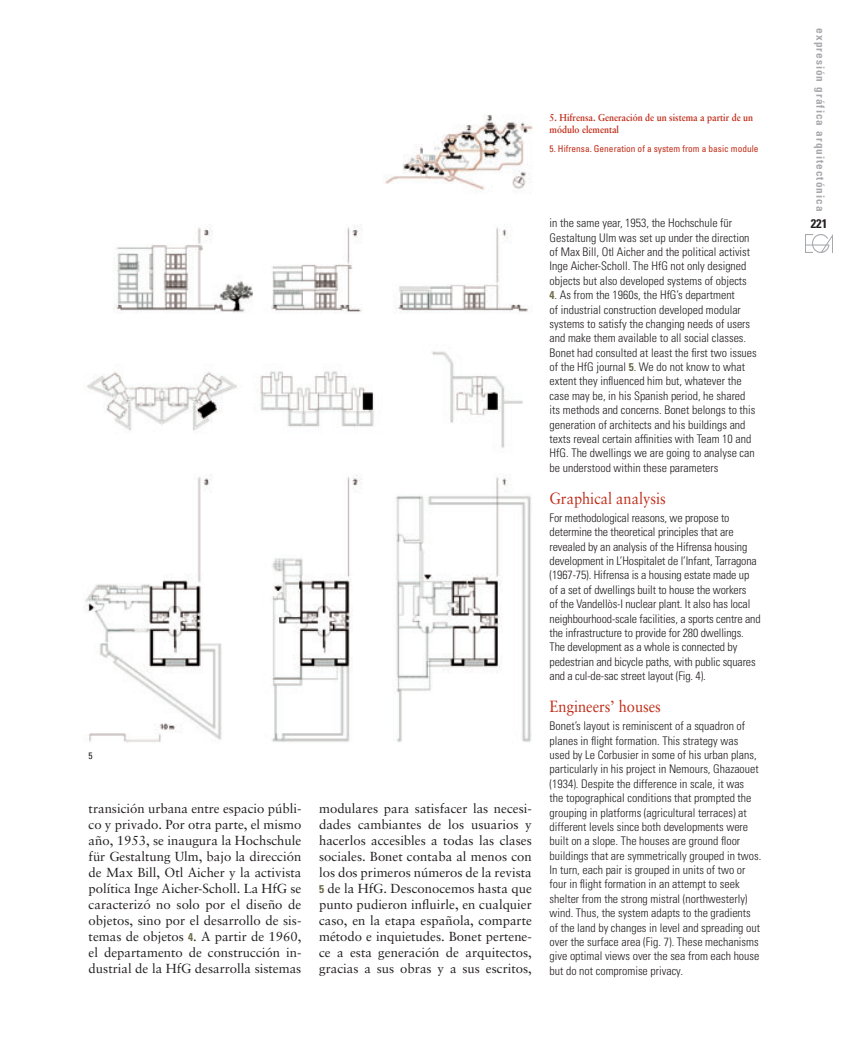
<style>
.page{position:relative;width:851px;height:1063px;background:#fff}
.page>*{position:absolute;margin:0;border:0;box-sizing:border-box;transform-origin:0 0}
.TITULAR_1_INGLES{font:16.25px "Sabon";color:#c02d19;scale:.9 1}
.t1{font:13.12px/16px "Sabon";color:#231f20;text-align:justify}
.t2{font:700 condensed 12.5px "Univers";color:#231f20}
.t3{font:300 condensed 11.88px/14.4px "Univers";color:#231f20}
.t4{font:700 condensed 11.25px "Univers";letter-spacing:.09em;color:#a8a9ad}
.t5{font:700 10px/11.9px "Sabon";color:#c02d19;scale:.9 1}
.t6{font:condensed 9.38px "Univers";color:#c02d19}
.PIES_DE_FOTO_INGLES{font:condensed 9.38px "Univers";color:#231f20}
.s1{font-family:"Univers";font-weight:700;font-stretch:condensed;font-size:11.25px;color:#6d6a4a}
.s2{font-weight:700;font-size:11.25px;color:#6d6a4a}
</style>
<div class="page">
<img style="left:805px;top:235px;width:27px;height:17px">
<img style="left:85px;top:114px;width:448px;height:629px">
<p class="t5" style="left:549px;top:111px;width:228px">5. Hifrensa. Generación de un sistema a partir de un módulo elemental</p>
<p class="t6" style="left:549px;top:143px;width:210px">5. Hifrensa. Generation of a system from a basic module</p>
<p class="PIES_DE_FOTO_INGLES" style="left:89px;top:749px;width:6px">5</p>
<p class="t1" style="left:89px;top:800px;width:214px">transición urbana entre espacio públi&shy;co y privado. Por otra parte, el mismo año, 1953, se inaugura la Hochschule für Gestaltung Ulm, bajo la dirección de Max Bill, Otl Aicher y la activista política Inge Aicher-Scholl. La HfG se caracterizó no solo por el diseño de objetos, sino por el desarrollo de sis&shy;temas de objetos <span class="s1">4</span>. A partir de 1960, el departamento de construcción in&shy;dustrial de la HfG desarrolla sistemas</p>
<p class="t1" style="left:319px;top:800px;width:214px">modulares para satisfacer las necesi&shy;dades cambiantes de los usuarios y hacerlos accesibles a todas las clases sociales. Bonet contaba al menos con los dos primeros números de la revista <span class="s1">5</span> de la HfG. Desconocemos hasta que punto pudieron influirle, en cualquier caso, en la etapa española, comparte método e inquietudes. Bonet pertene&shy;ce a esta generación de arquitectos, gracias a sus obras y a sus escritos,</p>
<p class="t3" style="left:549px;top:216px;width:202px">in the same year, 1953, the Hochschule für Gestaltung Ulm was set up under the direction of Max Bill, Otl Aicher and the political activist Inge Aicher-Scholl. The HfG not only designed objects but also developed systems of objects</p>
<p class="t3" style="left:549px;top:288px;width:209px"><span class="s2">4</span>. As from the 1960s, the HfG’s department<br>of industrial construction developed modular systems to satisfy the changing needs of users and make them available to all social classes.<br>Bonet had consulted at least the first two issues of the HfG journal <span class="s2">5</span>. We do not know to what extent they influenced him but, whatever the case may be, in his Spanish period, he shared its methods and concerns. Bonet belongs to this generation of architects and his buildings and texts reveal certain affinities with Team 10 and HfG. The dwellings we are going to analyse can be understood within these parameters</p>
<p class="TITULAR_1_INGLES" style="left:549px;top:489px;width:131px">Graphical analysis</p>
<p class="t3" style="left:549px;top:511px;width:212px">For methodological reasons, we propose to determine the theoretical principles that are revealed by an analysis of the Hifrensa housing development in L’Hospitalet de l’Infant, Tarragona (1967-75). Hifrensa is a housing estate made up of a set of dwellings built to house the workers<br>of the Vandellòs-I nuclear plant. It also has local neighbourhood-scale facilities, a sports centre and the infrastructure to provide for 280 dwellings.<br>The development as a whole is connected by pedestrian and bicycle paths, with public squares and a cul-de-sac street layout (Fig. 4).</p>
<p class="TITULAR_1_INGLES" style="left:549px;top:697px;width:125px">Engineers’ houses</p>
<p class="t3" style="left:549px;top:719px;width:213px">Bonet’s layout is reminiscent of a squadron of planes in flight formation. This strategy was used by Le Corbusier in some of his urban plans, particularly in his project in Nemours, Ghazaouet (1934). Despite the difference in scale, it was<br>the topographical conditions that prompted the grouping in platforms (agricultural terraces) at different levels since both developments were built on a slope. The houses are ground floor buildings that are symmetrically grouped in twos.<br>In turn, each pair is grouped in units of two or four in flight formation in an attempt to seek shelter from the strong mistral (northwesterly) wind. Thus, the system adapts to the gradients of the land by changes in level and spreading out over the surface area (Fig. 7). These mechanisms give optimal views over the sea from each house but do not compromise privacy.</p>
<p class="t4" style="left:827px;top:28px;width:184px;rotate:90deg">expresión gráfica arquitectónica</p>
<p class="t2" style="left:810px;top:216px;width:18px">221</p>
</div>
